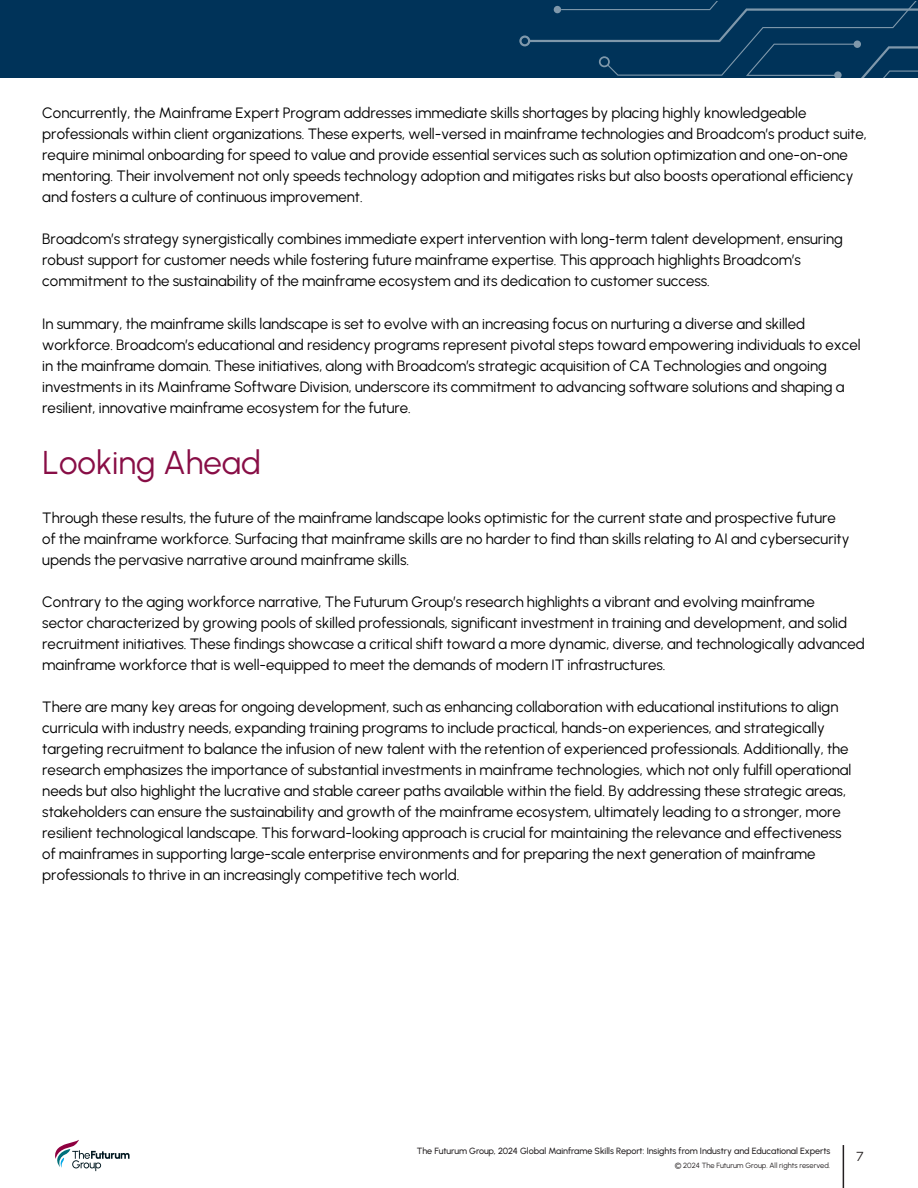
<style>
.page{position:relative;width:918px;height:1188px;background:#fff}
.page>*{position:absolute;margin:0;border:0;box-sizing:border-box;transform-origin:0 0}
.WH_Introduction_Header{font:33px "Urbanist";color:#880e46}
.footnote{font:15px/21px "Urbanist";color:#000001}
.t1{font:13.05px "Urbanist";color:#231f20}
.t2{font:500 9px "Urbanist";letter-spacing:-.005em;color:#231f20}
.t3{font:7.5px "Urbanist";color:#231f20}
</style>
<div class="page">
<div style="left:0;top:0;width:918px;height:77px;background:#003359"></div>
<svg style="left:519px;top:2px;width:399px;height:76px"></svg>
<svg style="left:55px;top:1140px;width:75px;height:31px"></svg>
<hr style="left:843px;top:1145px;width:1px;height:43px;background:#231f20">
<p class="footnote" style="left:42px;top:102px;width:826px">Concurrently, the Mainframe Expert Program addresses immediate skills shortages by placing highly knowledgeable professionals within client organizations. These experts, well-versed in mainframe technologies and Broadcom’s product suite, require minimal onboarding for speed to value and provide essential services such as solution optimization and one-on-one mentoring. Their involvement not only speeds technology adoption and mitigates risks but also boosts operational efficiency and fosters a culture of continuous improvement.</p>
<p class="footnote" style="left:42px;top:228px;width:802px">Broadcom’s strategy synergistically combines immediate expert intervention with long-term talent development, ensuring robust support for customer needs while fostering future mainframe expertise. This approach highlights Broadcom’s commitment to the sustainability of the mainframe ecosystem and its dedication to customer success.</p>
<p class="footnote" style="left:42px;top:312px;width:820px">In summary, the mainframe skills landscape is set to evolve with an increasing focus on nurturing a diverse and skilled workforce. Broadcom’s educational and residency programs represent pivotal steps toward empowering individuals to excel in the mainframe domain. These initiatives, along with Broadcom’s strategic acquisition of CA Technologies and ongoing investments in its Mainframe Software Division, underscore its commitment to advancing software solutions and shaping a resilient, innovative mainframe ecosystem for the future.</p>
<p class="WH_Introduction_Header" style="left:43px;top:441px;width:220px">Looking Ahead</p>
<p class="footnote" style="left:42px;top:507px;width:809px">Through these results, the future of the mainframe landscape looks optimistic for the current state and prospective future of the mainframe workforce. Surfacing that mainframe skills are no harder to find than skills relating to AI and cybersecurity upends the pervasive narrative around mainframe skills.</p>
<p class="footnote" style="left:42px;top:591px;width:824px">Contrary to the aging workforce narrative, The Futurum Group’s research highlights a vibrant and evolving mainframe<br>sector characterized by growing pools of skilled professionals, significant investment in training and development, and solid recruitment initiatives. These findings showcase a critical shift toward a more dynamic, diverse, and technologically advanced mainframe workforce that is well-equipped to meet the demands of modern IT infrastructures.</p>
<p class="footnote" style="left:42px;top:696px;width:811px">There are many key areas for ongoing development, such as enhancing collaboration with educational institutions to align curricula with industry needs, expanding training programs to include practical, hands-on experiences, and strategically targeting recruitment to balance the infusion of new talent with the retention of experienced professionals. Additionally, the research emphasizes the importance of substantial investments in mainframe technologies, which not only fulfill operational needs but also highlight the lucrative and stable career paths available within the field. By addressing these strategic areas, stakeholders can ensure the sustainability and growth of the mainframe ecosystem, ultimately leading to a stronger, more resilient technological landscape. This forward-looking approach is crucial for maintaining the relevance and effectiveness of mainframes in supporting large-scale enterprise environments and for preparing the next generation of mainframe professionals to thrive in an increasingly competitive tech world.</p>
<p class="t2" style="left:417px;top:1144px;width:415px">The Futurum Group, 2024 Global Mainframe Skills Report: Insights from Industry and Educational Experts</p>
<p class="t3" style="left:675px;top:1160px;width:157px">© 2024 The Futurum Group. All rights reserved.</p>
<p class="t1" style="left:856px;top:1148px;width:8px">7</p>
</div>
